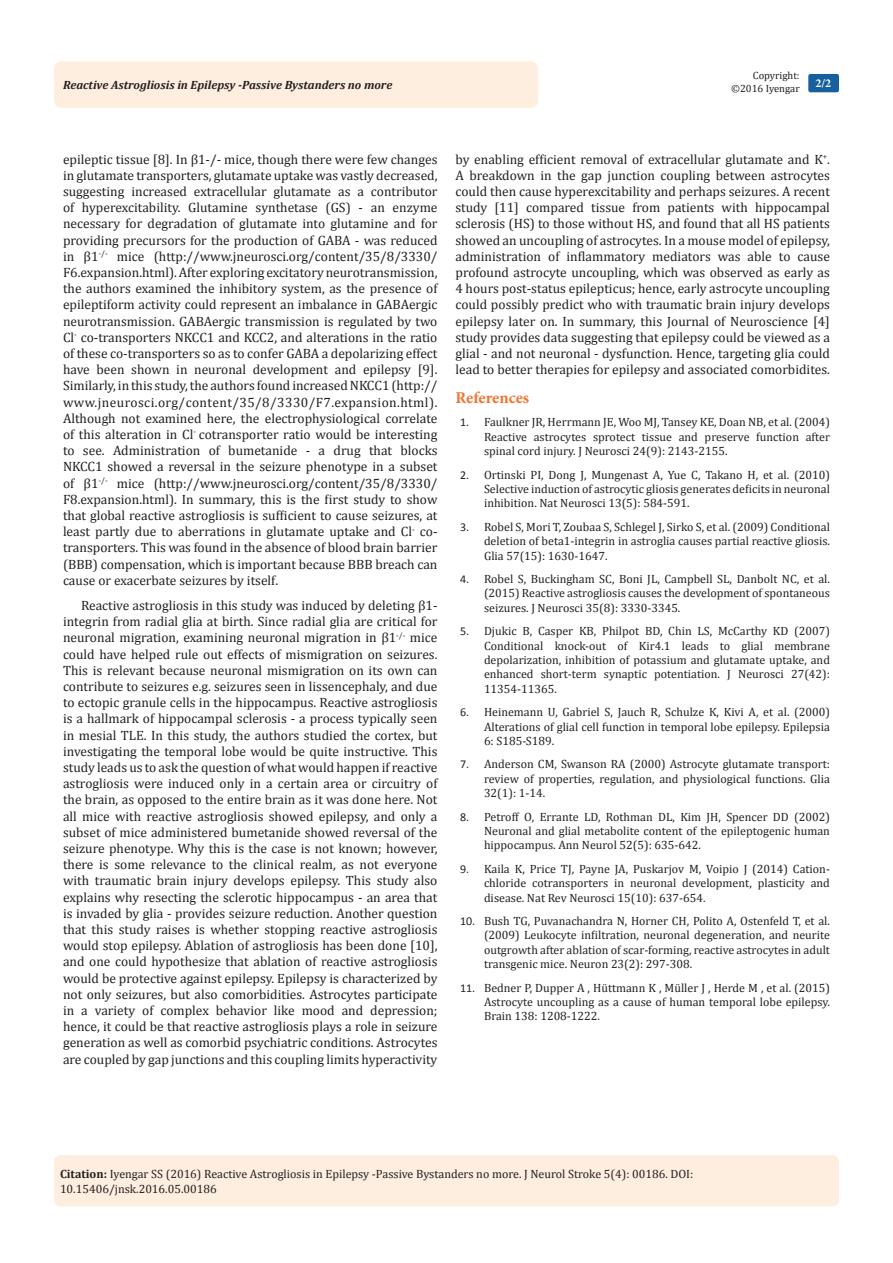
<style>
.page{position:relative;width:893px;height:1263px;background:#fff}
.page>*{position:absolute;margin:0;border:0;box-sizing:border-box;transform-origin:0 0}
.List_Paragraph{font:700 16.5px "Minion Pro";letter-spacing:-.005em;color:#f37331}
.t1{font:13.5px/16.2px "Cambria";color:#231f20;text-align:justify}
.Citation{font:12px/14.4px "Cambria";color:#231f20;text-align:justify}
.t2{font:italic 700 12px "Cambria";color:#231f20}
.t3{font:700 12px "Minion Pro";color:#fff}
.t4{font:10.5px/12.6px "Cambria";color:#231f20;text-align:right}
.s1{font-family:"Calibri"}
.s2{font-weight:700}
</style>
<div class="page">
<div style="left:54px;top:61px;width:484px;height:47px;background:#feeee0;border-radius:8px"></div>
<div style="left:808px;top:74px;width:31px;height:18px;background:#18609d;border-radius:2px"></div>
<div style="left:54px;top:1155px;width:785px;height:51px;background:#feeee0;border-radius:7px"></div>
<p class="t4" style="left:731px;top:69px;width:70px">Copyright: ©2016 Iyengar</p>
<p class="t2" style="left:63px;top:77px;width:331px">Reactive Astrogliosis in Epilepsy -Passive Bystanders no more</p>
<p class="t3" style="left:815px;top:75px;width:17px">2/2</p>
<p class="t1" style="left:63px;top:151px;width:376px">epileptic tissue [8]. In β1-/- mice, though there were few changes in glutamate transporters, glutamate uptake was vastly decreased, suggesting increased extracellular glutamate as a contributor of hyperexcitability. Glutamine synthetase (GS) - an enzyme necessary for degradation of glutamate into glutamine and for providing precursors for the production of GABA - was reduced in β1<sup>-/-</sup> mice (http://www.jneurosci.org/content/35/8/3330/ F6.expansion.html). After exploring excitatory neurotransmission, the authors examined the inhibitory system, as the presence of epileptiform activity could represent an imbalance in GABAergic neurotransmission. GABAergic transmission is regulated by two Cl<sup>-</sup> co-transporters NKCC1 and KCC2, and alterations in the ratio of these co-transporters so as to confer GABA a depolarizing effect have been shown in neuronal development and epilepsy [9].<br>Similarly, in this study, the authors found increased NKCC1 (http:// www.jneurosci.org/content/35/8/3330/F7.expansion.html).<br>Although not examined here, the electrophysiological correlate of this alteration in Cl<sup>-</sup> cotransporter ratio would be interesting to see. Administration of bumetanide - a drug that blocks NKCC1 showed a reversal in the seizure phenotype in a subset of β1<sup>-/-</sup> mice (http://www.jneurosci.org/content/35/8/3330/ F8.expansion.html). In summary, this is the first study to show that global reactive astrogliosis is sufficient to cause seizures, at least partly due to aberrations in glutamate uptake and Cl<sup>-</sup> co&shy;transporters. This was found in the absence of blood brain barrier (BBB) compensation, which is important because BBB breach can cause or exacerbate seizures by itself.</p>
<p class="t1" style="left:63px;top:597px;width:376px;text-indent:18px">Reactive astrogliosis in this study was induced by deleting β1- integrin from radial glia at birth. Since radial glia are critical for neuronal migration, examining neuronal migration in β1<sup>-/-</sup> mice could have helped rule out effects of mismigration on seizures.<br>This is relevant because neuronal mismigration on its own can contribute to seizures e.g. seizures seen in lissencephaly, and due to ectopic granule cells in the hippocampus. Reactive astrogliosis is a hallmark of hippocampal sclerosis - a process typically seen in mesial TLE. In this study, the authors studied the cortex, but investigating the temporal lobe would be quite instructive. This study leads us to ask the question of what would happen if reactive astrogliosis were induced only in a certain area or circuitry of the brain, as opposed to the entire brain as it was done here. Not all mice with reactive astrogliosis showed epilepsy, and only a subset of mice administered bumetanide showed reversal of the seizure phenotype. Why this is the case is not known; however, there is some relevance to the clinical realm, as not everyone with traumatic brain injury develops epilepsy. This study also explains why resecting the sclerotic hippocampus - an area that is invaded by glia - provides seizure reduction. Another question that this study raises is whether stopping reactive astrogliosis would stop epilepsy. Ablation of astrogliosis has been done [10], and one could hypothesize that ablation of reactive astrogliosis would be protective against epilepsy. Epilepsy is characterized by not only seizures, but also comorbidities. Astrocytes participate in a variety of complex behavior like mood and depression; hence, it could be that reactive astrogliosis plays a role in seizure generation as well as comorbid psychiatric conditions. Astrocytes are coupled by gap junctions and this coupling limits hyperactivity</p>
<p class="t1" style="left:455px;top:151px;width:376px">by enabling efficient removal of extracellular glutamate and K<sup>+</sup>.<br>A breakdown in the gap junction coupling between astrocytes could then cause hyperexcitability and perhaps seizures. A recent study [11] compared tissue from patients with hippocampal sclerosis (HS) to those without HS, and found that all HS patients showed an uncoupling of astrocytes. In a mouse model of epilepsy, administration of inflammatory mediators was able to cause profound astrocyte uncoupling, which was observed as early as 4 hours post-status epilepticus; hence, early astrocyte uncoupling could possibly predict who with traumatic brain injury develops epilepsy later on. In summary, this Journal of Neuroscience [4] study provides data suggesting that epilepsy could be viewed as a glial - and not neuronal - dysfunction. Hence, targeting glia could lead to better therapies for epilepsy and associated comorbidites.</p>
<p class="List_Paragraph" style="left:455px;top:386px;width:75px">References</p>
<p class="Citation" style="left:484px;top:415px;width:347px;text-indent:-24px"><span class="s1">1.</span> Faulkner JR, Herrmann JE, Woo MJ, Tansey KE, Doan NB, et al. (2004)<br>Reactive astrocytes sprotect tissue and preserve function after spinal cord injury. J Neurosci 24(9): 2143-2155.</p>
<p class="Citation" style="left:484px;top:467px;width:347px;text-indent:-24px"><span class="s1">2.</span> Ortinski PI, Dong J, Mungenast A, Yue C, Takano H, et al. (2010)<br>Selective induction of astrocytic gliosis generates deficits in neuronal inhibition. Nat Neurosci 13(5): 584-591.</p>
<p class="Citation" style="left:484px;top:519px;width:347px;text-indent:-24px"><span class="s1">3.</span> Robel S, Mori T, Zoubaa S, Schlegel J, Sirko S, et al. (2009) Conditional deletion of beta1-integrin in astroglia causes partial reactive gliosis.<br>Glia 57(15): 1630-1647.</p>
<p class="Citation" style="left:484px;top:572px;width:347px;text-indent:-24px"><span class="s1">4.</span> Robel S, Buckingham SC, Boni JL, Campbell SL, Danbolt NC, et al. (2015) Reactive astrogliosis causes the development of spontaneous seizures. J Neurosci 35(8): 3330-3345.</p>
<p class="Citation" style="left:484px;top:624px;width:347px;text-indent:-24px"><span class="s1">5.</span> Djukic B, Casper KB, Philpot BD, Chin LS, McCarthy KD (2007)<br>Conditional knock-out of Kir4.1 leads to glial membrane depolarization, inhibition of potassium and glutamate uptake, and enhanced short-term synaptic potentiation. J Neurosci 27(42):<br>11354-11365.</p>
<p class="Citation" style="left:484px;top:705px;width:347px;text-indent:-24px"><span class="s1">6.</span> Heinemann U, Gabriel S, Jauch R, Schulze K, Kivi A, et al. (2000)<br>Alterations of glial cell function in temporal lobe epilepsy. Epilepsia 6: S185-S189.</p>
<p class="Citation" style="left:484px;top:757px;width:347px;text-indent:-24px"><span class="s1">7.</span> Anderson CM, Swanson RA (2000) Astrocyte glutamate transport: review of properties, regulation, and physiological functions. Glia 32(1): 1-14.</p>
<p class="Citation" style="left:484px;top:809px;width:347px;text-indent:-24px"><span class="s1">8.</span> Petroff O, Errante LD, Rothman DL, Kim JH, Spencer DD (2002)<br>Neuronal and glial metabolite content of the epileptogenic human hippocampus. Ann Neurol 52(5): 635-642.</p>
<p class="Citation" style="left:484px;top:861px;width:347px;text-indent:-24px"><span class="s1">9.</span> Kaila K, Price TJ, Payne JA, Puskarjov M, Voipio J (2014) Cation&shy;chloride cotransporters in neuronal development, plasticity and disease. Nat Rev Neurosci 15(10): 637-654.</p>
<p class="Citation" style="left:484px;top:914px;width:347px;text-indent:-24px"><span class="s1">10.</span> Bush TG, Puvanachandra N, Horner CH, Polito A, Ostenfeld T, et al. (2009) Leukocyte infiltration, neuronal degeneration, and neurite outgrowth after ablation of scar-forming, reactive astrocytes in adult transgenic mice. Neuron 23(2): 297-308.</p>
<p class="Citation" style="left:484px;top:980px;width:347px;text-indent:-24px"><span class="s1">11.</span> Bedner P, Dupper A , Hüttmann K , Müller J , Herde M , et al. (2015)<br>Astrocyte uncoupling as a cause of human temporal lobe epilepsy.<br>Brain 138: 1208-1222.</p>
<p class="Citation" style="left:60px;top:1167px;width:635px"><span class="s2">Citation:</span> Iyengar SS (2016) Reactive Astrogliosis in Epilepsy -Passive Bystanders no more. J Neurol Stroke 5(4): 00186. DOI:</p>
<p class="Citation" style="left:60px;top:1181px;width:158px">10.15406/jnsk.2016.05.00186</p>
</div>
